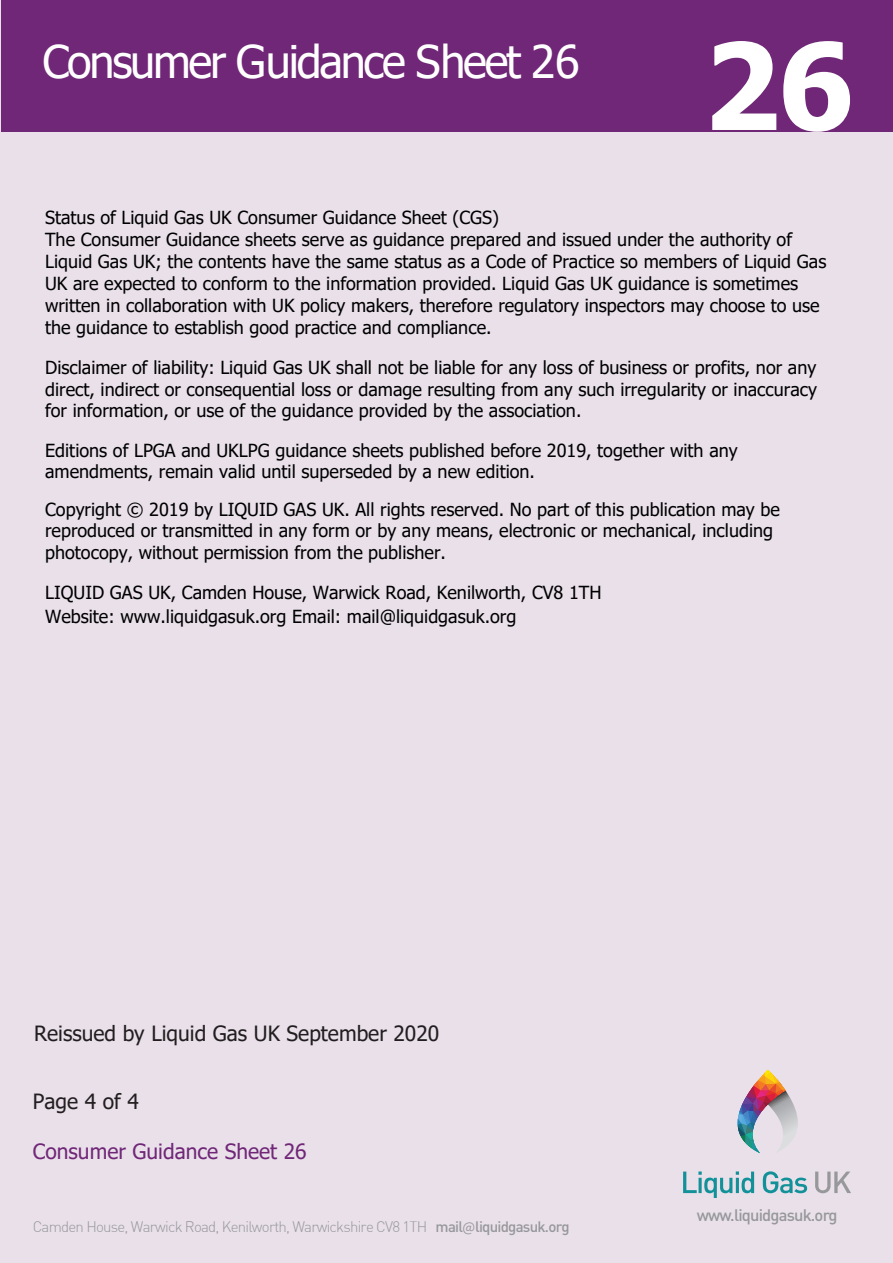
<style>
.page{position:relative;width:893px;height:1263px;background:#e9e0ea}
.page>*{position:absolute;margin:0;border:0;box-sizing:border-box;transform-origin:0 0}
.t1{font:700 120px "Tahoma";color:#fff}
.t2{font:45px "Tahoma";letter-spacing:-.05em;color:#fff}
.t3{font:21px "Tahoma";color:#221e1f}
.t4{font:21px "Tahoma";color:#702777}
.t5{font:21px "Tahoma";color:#231f20}
.t6{font:18px/21.9px "Tahoma";color:#000}
.t7{font:500 16.5px "DIN";letter-spacing:-.05em;color:#97989b}
.t8{font:15px "DIN Light";letter-spacing:-.05em;color:#97989b}
.s1{font-family:"DIN";font-weight:500}
.s2{font-family:"Source Sans Pro"}
</style>
<div class="page">
<svg style="left:683px;top:1171px;width:71px;height:26px"></svg>
<svg style="left:763px;top:1171px;width:44px;height:22px"></svg>
<svg style="left:815px;top:1171px;width:36px;height:22px"></svg>
<svg style="left:737px;top:1070px;width:61px;height:83px"></svg>
<div style="left:1px;top:0;width:892px;height:131px;background:#702777"></div>
<p class="t2" style="left:43px;top:32px;width:539px">Consumer Guidance Sheet 26</p>
<h1 class="t1" style="left:703px;top:2px;width:152px">26</h1>
<p class="t6" style="left:45px;top:208px;width:783px">Status of Liquid Gas UK Consumer Guidance Sheet (CGS)<br>The Consumer Guidance sheets serve as guidance prepared and issued under the authority of Liquid Gas UK; the contents have the same status as a Code of Practice so members of Liquid Gas UK are expected to conform to the information provided. Liquid Gas UK guidance is sometimes written in collaboration with UK policy makers, therefore regulatory inspectors may choose to use the guidance to establish good practice and compliance.</p>
<p class="t6" style="left:45px;top:358px;width:773px;text-align:justify">Disclaimer of liability: Liquid Gas UK shall not be liable for any loss of business or profits, nor any direct, indirect or consequential loss or damage resulting from any such irregularity or inaccuracy for information, or use of the guidance provided by the association.</p>
<p class="t6" style="left:45px;top:440px;width:694px">Editions of LPGA and UKLPG guidance sheets published before 2019, together with any amendments, remain valid until superseded by a new edition.</p>
<p class="t6" style="left:45px;top:499px;width:736px">Copyright © 2019 by LIQUID GAS UK. All rights reserved. No part of this publication may be reproduced or transmitted in any form or by any means, electronic or mechanical, including photocopy, without permission from the publisher.</p>
<p class="t6" style="left:45px;top:581px;width:558px;line-height:24.5px">LIQUID GAS UK, Camden House, Warwick Road, Kenilworth, CV8 1TH<br>Website: www.liquidgasuk.org Email: mail@liquidgasuk.org</p>
<p class="t3" style="left:34px;top:1019px;width:407px">Reissued by Liquid Gas UK September 2020</p>
<p class="t5" style="left:33px;top:1087px;width:107px">Page 4 of 4</p>
<p class="t4" style="left:33px;top:1137px;width:275px">Consumer Guidance Sheet 26</p>
<p class="t8" style="left:33px;top:1217px;width:538px">Camden House, Warwick Road, Kenilworth, Warwickshire CV8 1TH <span class="s1">mail</span><span class="s2">@</span><span class="s1">liquidgasuk.org</span></p>
<p class="t7" style="left:697px;top:1205px;width:142px">www.liquidgasuk.org</p>
</div>
